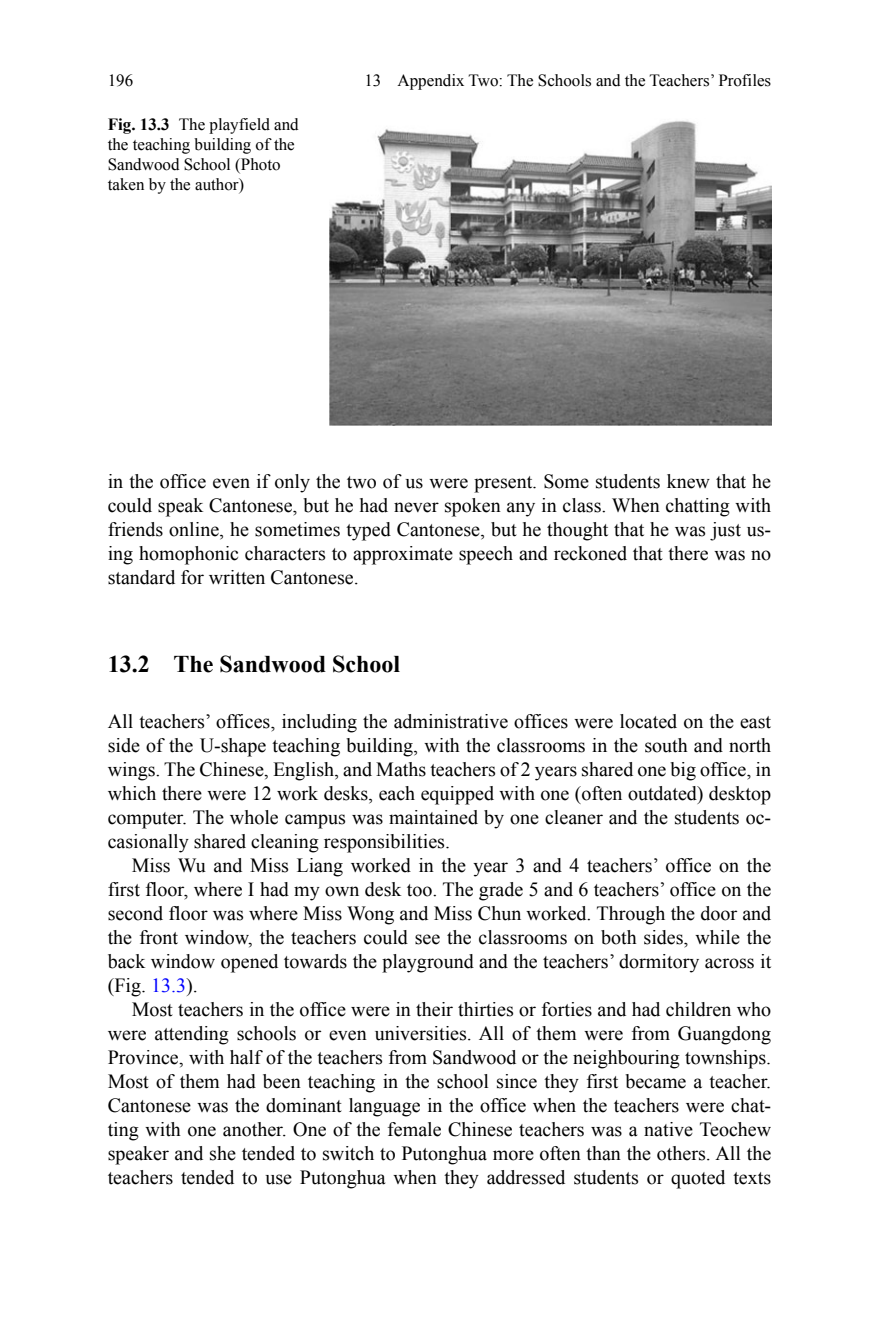
<style>
.page{position:relative;width:879px;height:1333px;background:#fff}
.page>*{position:absolute;margin:0;border:0;box-sizing:border-box;transform-origin:0 0}
.t1{font:700 24px "Times New Roman";color:#000}
.t2{font:20px/24px "Times New Roman";color:#000;text-align:justify}
.t3{font:17px/20px "Times New Roman";color:#000}
.s1{font-weight:700}
.s2{color:#00f}
</style>
<div class="page">
<img style="left:329px;top:120px;width:442px;height:306px">
<p class="t3" style="left:108px;top:70px;width:27px">196</p>
<p class="t3" style="left:364px;top:70px;width:408px">13 Appendix Two: The Schools and the Teachers’ Profiles</p>
<p class="t3" style="left:108px;top:114px;width:192px"><span class="s1">Fig. 13.3</span> The playfield and the teaching building of the<br>Sandwood School (Photo taken by the author)</p>
<p class="t2" style="left:108px;top:469px;width:665px">in the office even if only the two of us were present. Some students knew that he could speak Cantonese, but he had never spoken any in class. When chatting with friends online, he sometimes typed Cantonese, but he thought that he was just us&shy;ing homophonic characters to approximate speech and reckoned that there was no standard for written Cantonese.</p>
<p class="t1" style="left:108px;top:647px;width:294px">13.2 The Sandwood School</p>
<p class="t2" style="left:108px;top:709px;width:665px">All teachers’ offices, including the administrative offices were located on the east side of the U-shape teaching building, with the classrooms in the south and north wings. The Chinese, English, and Maths teachers of 2 years shared one big office, in which there were 12 work desks, each equipped with one (often outdated) desktop computer. The whole campus was maintained by one cleaner and the students oc&shy;casionally shared cleaning responsibilities.</p>
<p class="t2" style="left:108px;top:853px;width:665px;text-indent:24px">Miss Wu and Miss Liang worked in the year 3 and 4 teachers’ office on the first floor, where I had my own desk too. The grade 5 and 6 teachers’ office on the second floor was where Miss Wong and Miss Chun worked. Through the door and the front window, the teachers could see the classrooms on both sides, while the back window opened towards the playground and the teachers’ dormitory across it (Fig. <span class="s2">13.3</span>).</p>
<p class="t2" style="left:108px;top:997px;width:665px;text-indent:24px">Most teachers in the office were in their thirties or forties and had children who were attending schools or even universities. All of them were from Guangdong Province, with half of the teachers from Sandwood or the neighbouring townships.<br>Most of them had been teaching in the school since they first became a teacher.<br>Cantonese was the dominant language in the office when the teachers were chat&shy;ting with one another. One of the female Chinese teachers was a native Teochew speaker and she tended to switch to Putonghua more often than the others. All the teachers tended to use Putonghua when they addressed students or quoted texts</p>
</div>
